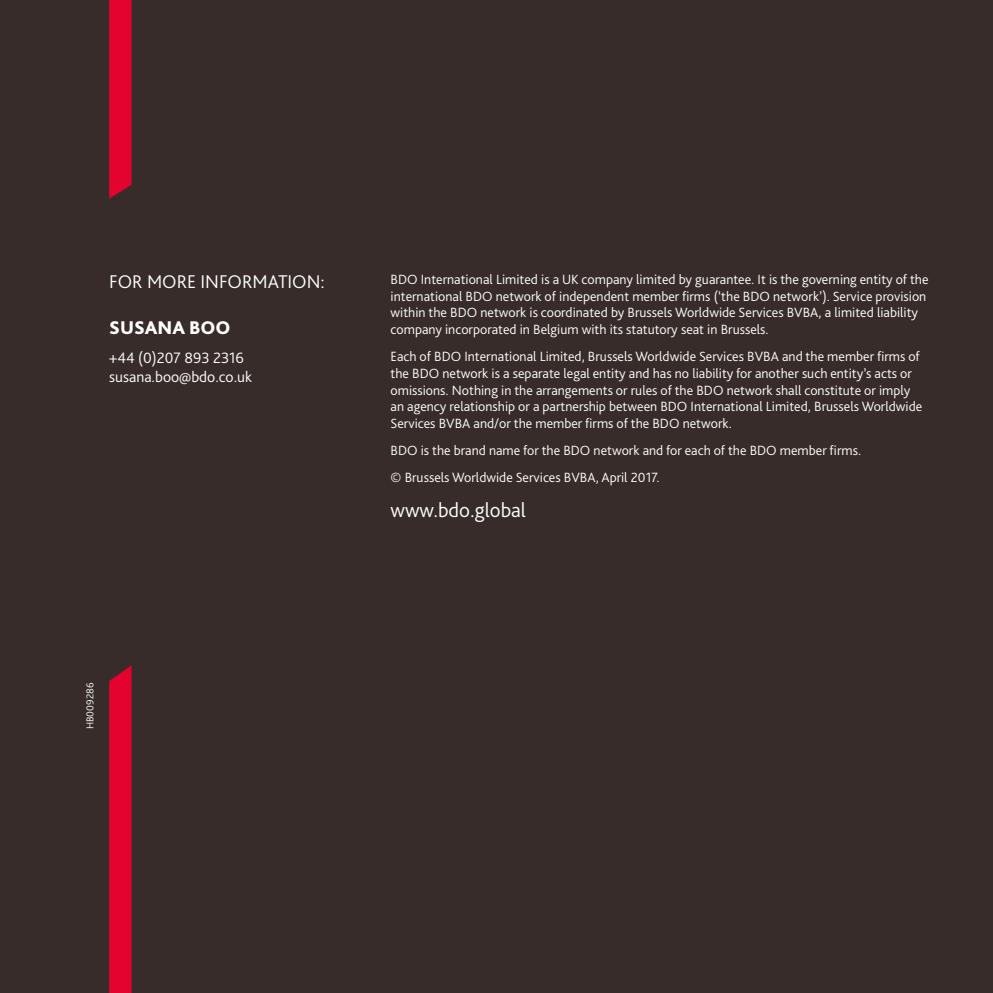
<style>
.page{position:relative;width:993px;height:993px;background:#fff}
.page>*{position:absolute;margin:0;border:0;box-sizing:border-box;transform-origin:0 0}
.t1{font:300 21px "Bliss Pro";color:#fff}
.t2{font:300 19.25px "Bliss Pro";color:#fff}
.t3{font:800 19.25px "Bliss Pro";color:#fff}
.t4{font:300 15.75px/18.9px "Bliss Pro";color:#fff}
.t5{font:300 14px/16.8px "Bliss Pro";color:#fff}
.t6{font:300 10.5px "Bliss Pro";color:#fff}
</style>
<div class="page">
<div style="left:0;top:0;width:992px;height:992px;background:#372c29"></div>
<div style="left:109px;top:666px;width:22px;height:326px;background:#e4032e"></div>
<svg style="left:109px;top:0;width:22px;height:198px;background:#dc042d"></svg>
<h2 class="t2" style="left:109px;top:269px;width:217px">FOR MORE INFORMATION:</h2>
<h2 class="t3" style="left:109px;top:315px;width:123px">SUSANA BOO</h2>
<p class="t4" style="left:109px;top:347px;width:144px">+44 (0)207 893 2316 susana.boo@bdo.co.uk</p>
<p class="t6" style="left:83px;top:729px;width:48px;rotate:-90deg">HB009286</p>
<p class="t5" style="left:390px;top:270px;width:539px">BDO International Limited is a UK company limited by guarantee. It is the governing entity of the international BDO network of independent member firms (‘the BDO network’). Service provision within the BDO network is coordinated by Brussels Worldwide Services BVBA, a limited liability company incorporated in Belgium with its statutory seat in Brussels.</p>
<p class="t5" style="left:390px;top:347px;width:533px">Each of BDO International Limited, Brussels Worldwide Services BVBA and the member firms of the BDO network is a separate legal entity and has no liability for another such entity’s acts or omissions. Nothing in the arrangements or rules of the BDO network shall constitute or imply an agency relationship or a partnership between BDO International Limited, Brussels Worldwide Services BVBA and/or the member firms of the BDO network.</p>
<p class="t5" style="left:390px;top:436px;width:472px;line-height:26.8px">BDO is the brand name for the BDO network and for each of the BDO member firms. © Brussels Worldwide Services BVBA, April 2017.</p>
<h1 class="t1" style="left:390px;top:496px;width:137px">www.bdo.global</h1>
</div>
